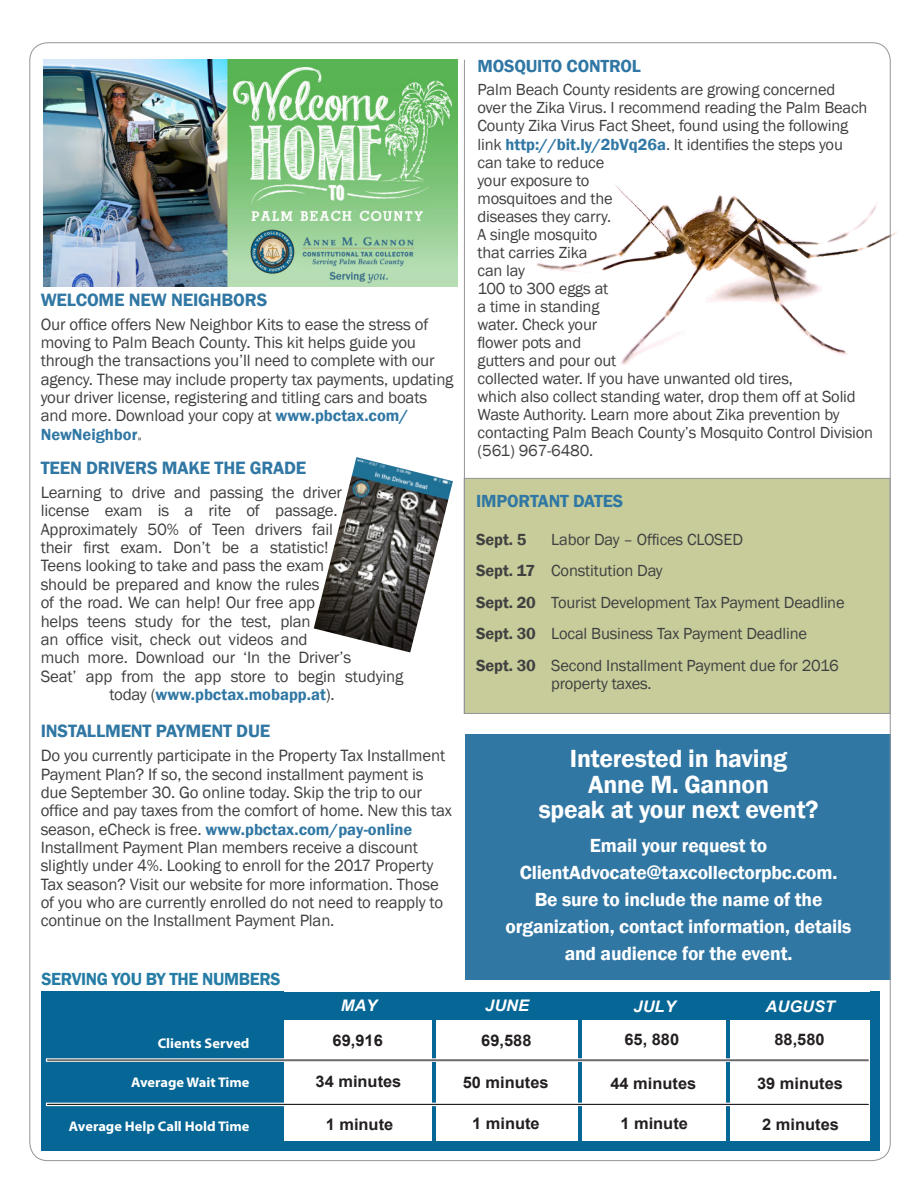
<style>
.page{position:relative;width:918px;height:1188px;background:#fff}
.page>*{position:absolute;margin:0;border:0;box-sizing:border-box;transform-origin:0 0}
.t1{font:600 25.5px/25.5px "Franklin Gothic";letter-spacing:-.01em;color:#fff;text-align:center}
.t2{font:600 19.5px/27px "Franklin Gothic";letter-spacing:-.01em;color:#fff;text-align:center}
.t3{font:600 18.3px "Franklin Gothic";letter-spacing:-.01em;color:#3077a4}
.t4{font:600 18px "Franklin Gothic";letter-spacing:-.01em;color:#3077a4}
.t5{font:600 18px "Franklin Gothic";letter-spacing:-.02em;color:#257ca5}
.t6{font:16.8px/18.3px "Franklin Gothic";letter-spacing:-.01em;color:#404040}
.t7{font:16.5px/18px "Franklin Gothic";letter-spacing:-.01em;color:#404040}
.t8{font:600 16.5px "Franklin Gothic";color:#3077a4}
.t9{font:600 16.5px "Franklin Gothic";color:#404040}
.t10{font:700 15.9px "Arial";color:#231f20}
.t11{font:italic 700 15.9px "Arial";color:#fff}
.t12{font:700 13.95px "Myriad Pro";color:#fff}
.s1{font-weight:600;font-size:16.5px;color:#3077a4}
.s2{font-weight:400;font-size:16.8px;color:#404040}
.s3{font-weight:600;color:#3077a4}
.s4{font-weight:600}
</style>
<div class="page">
<div style="left:465px;top:734px;width:426px;height:245px;background:#3077a4"></div>
<img style="left:536px;top:184px;width:230px;height:181px">
<div style="left:464px;top:478px;width:426px;height:236px;background:#c7cc9a;border:1px solid #929498"></div>
<hr style="left:464px;top:60px;width:1px;height:654px;background:#929498">
<div style="left:42px;top:992px;width:242px;height:159px;background:#066695"></div>
<div style="left:42px;top:992px;width:833px;height:27px;background:#066695"></div>
<hr style="left:578px;top:1019px;width:3px;height:130px;background:#066695">
<hr style="left:432px;top:1019px;width:3px;height:131px;background:#066695">
<hr style="left:727px;top:1019px;width:3px;height:131px;background:#066695">
<div style="left:870px;top:992px;width:9px;height:159px;background:#066695"></div>
<div style="left:42px;top:1141px;width:832px;height:10px;background:#066695"></div>
<div style="left:46px;top:1103px;width:824px;height:3px;border:1px solid #fff"></div>
<div style="left:46px;top:1058px;width:824px;height:4px;border:1px solid #fff"></div>
<img style="left:43px;top:60px;width:414px;height:226px">
<img style="left:314px;top:457px;width:139px;height:195px">
<p class="t3" style="left:41px;top:288px;width:228px">WELCOME NEW NEIGHBORS</p>
<p class="t6" style="left:41px;top:315px;width:414px">Our office offers New Neighbor Kits to ease the stress of moving to Palm Beach County. This kit helps guide you through the transactions you’ll need to complete with our agency. These may include property tax payments, updating your driver license, registering and titling cars and boats and more. Download your copy at <span class="s1">www.pbctax.com/</span></p>
<p class="t8" style="left:41px;top:424px;width:98px">NewNeighbor</p>
<p class="t3" style="left:41px;top:457px;width:267px">TEEN DRIVERS MAKE THE GRADE</p>
<p class="t6" style="left:41px;top:484px;width:364px">Learning to drive and passing the driver<br>license exam is a rite of passage.<br>Approximately 50% of Teen drivers fail<br>their first exam. Don’t be a statistic!<br>Teens looking to take and pass the exam<br>should be prepared and know the rules<br>of the road. We can help! Our free app<br>helps teens study for the test, plan<br>an office visit, check out videos and<br>much more. Download our ‘In the Driver’s<br>Seat’ app from the app store to begin studying</p>
<p class="t8" style="left:109px;top:684px;width:227px"><span class="s2">today (</span>www.pbctax.mobapp.at<span class="s2">).</span></p>
<p class="t3" style="left:41px;top:720px;width:231px">INSTALLMENT PAYMENT DUE</p>
<p class="t6" style="left:41px;top:747px;width:413px">Do you currently participate in the Property Tax Installment Payment Plan? If so, the second installment payment is due September 30. Go online today. Skip the trip to our office and pay taxes from the comfort of home. New this tax</p>
<p class="t8" style="left:41px;top:819px;width:373px"><span class="s2">season, eCheck is free.</span> www.pbctax.com/pay-online</p>
<p class="t6" style="left:41px;top:839px;width:404px">Installment Payment Plan members receive a discount slightly under 4%. Looking to enroll for the 2017 Property Tax season? Visit our website for more information. Those of you who are currently enrolled do not need to reapply to continue on the Installment Payment Plan.</p>
<p class="t5" style="left:41px;top:968px;width:241px">SERVING YOU BY THE NUMBERS</p>
<p class="t4" style="left:477px;top:55px;width:165px">MOSQUITO CONTROL</p>
<p class="t7" style="left:477px;top:81px;width:397px">Palm Beach County residents are growing concerned<br>over the Zika Virus. I recommend reading the Palm Beach<br>County Zika Virus Fact Sheet, found using the following link <span class="s3">http://bit.ly/2bVq26a</span>. It identifies the steps you<br>can take to reduce<br>your exposure to<br>mosquitoes and the<br>diseases they carry.<br>A single mosquito<br>that carries Zika<br>can lay<br>100 to 300 eggs at<br>a time in standing<br>water. Check your<br>flower pots and<br>gutters and pour out<br>collected water. If you have unwanted old tires,<br>which also collect standing water, drop them off at Solid<br>Waste Authority. Learn more about Zika prevention by contacting Palm Beach County’s Mosquito Control Division (561) 967-6480.</p>
<p class="t4" style="left:476px;top:490px;width:149px">IMPORTANT DATES</p>
<p class="t9" style="left:476px;top:529px;width:52px">Sept. 5</p>
<p class="t7" style="left:551px;top:531px;width:193px">Labor Day – Offices CLOSED</p>
<p class="t7" style="left:476px;top:562px;width:188px"><span class="s4">Sept. 17</span> Constitution Day</p>
<p class="t7" style="left:476px;top:594px;width:370px"><span class="s4">Sept. 20</span> Tourist Development Tax Payment Deadline</p>
<p class="t7" style="left:476px;top:625px;width:332px"><span class="s4">Sept. 30</span> Local Business Tax Payment Deadline</p>
<p class="t7" style="left:551px;top:657px;width:289px;text-indent:-75px"><span class="s4">Sept. 30</span> Second Installment Payment due for 2016 property taxes.</p>
<p class="t1" style="left:539px;top:746px;width:281px">Interested in having<br>Anne M. Gannon<br>speak at your next event?</p>
<p class="t2" style="left:506px;top:832px;width:347px">Email your request to ClientAdvocate@taxcollectorpbc.com.<br>Be sure to include the name of the organization, contact information, details and audience for the event.</p>
<p class="t12" style="left:158px;top:1035px;width:93px">Clients Served</p>
<p class="t12" style="left:131px;top:1073px;width:120px">Average Wait Time</p>
<p class="t12" style="left:69px;top:1117px;width:182px">Average Help Call Hold Time</p>
<p class="t11" style="left:341px;top:995px;width:38px">MAY</p>
<p class="t11" style="left:485px;top:995px;width:45px">JUNE</p>
<p class="t11" style="left:634px;top:996px;width:44px">JULY</p>
<p class="t11" style="left:766px;top:996px;width:71px">AUGUST</p>
<p class="t10" style="left:333px;top:1029px;width:52px">69,916</p>
<p class="t10" style="left:481px;top:1029px;width:52px">69,588</p>
<p class="t10" style="left:624px;top:1028px;width:56px">65, 880</p>
<p class="t10" style="left:774px;top:1029px;width:52px">88,580</p>
<p class="t10" style="left:316px;top:1071px;width:87px">34 minutes</p>
<p class="t10" style="left:463px;top:1071px;width:87px">50 minutes</p>
<p class="t10" style="left:610px;top:1073px;width:87px">44 minutes</p>
<p class="t10" style="left:757px;top:1072px;width:87px">39 minutes</p>
<p class="t10" style="left:326px;top:1113px;width:69px">1 minute</p>
<p class="t10" style="left:472px;top:1112px;width:69px">1 minute</p>
<p class="t10" style="left:620px;top:1112px;width:69px">1 minute</p>
<p class="t10" style="left:762px;top:1113px;width:78px">2 minutes</p>
</div>
